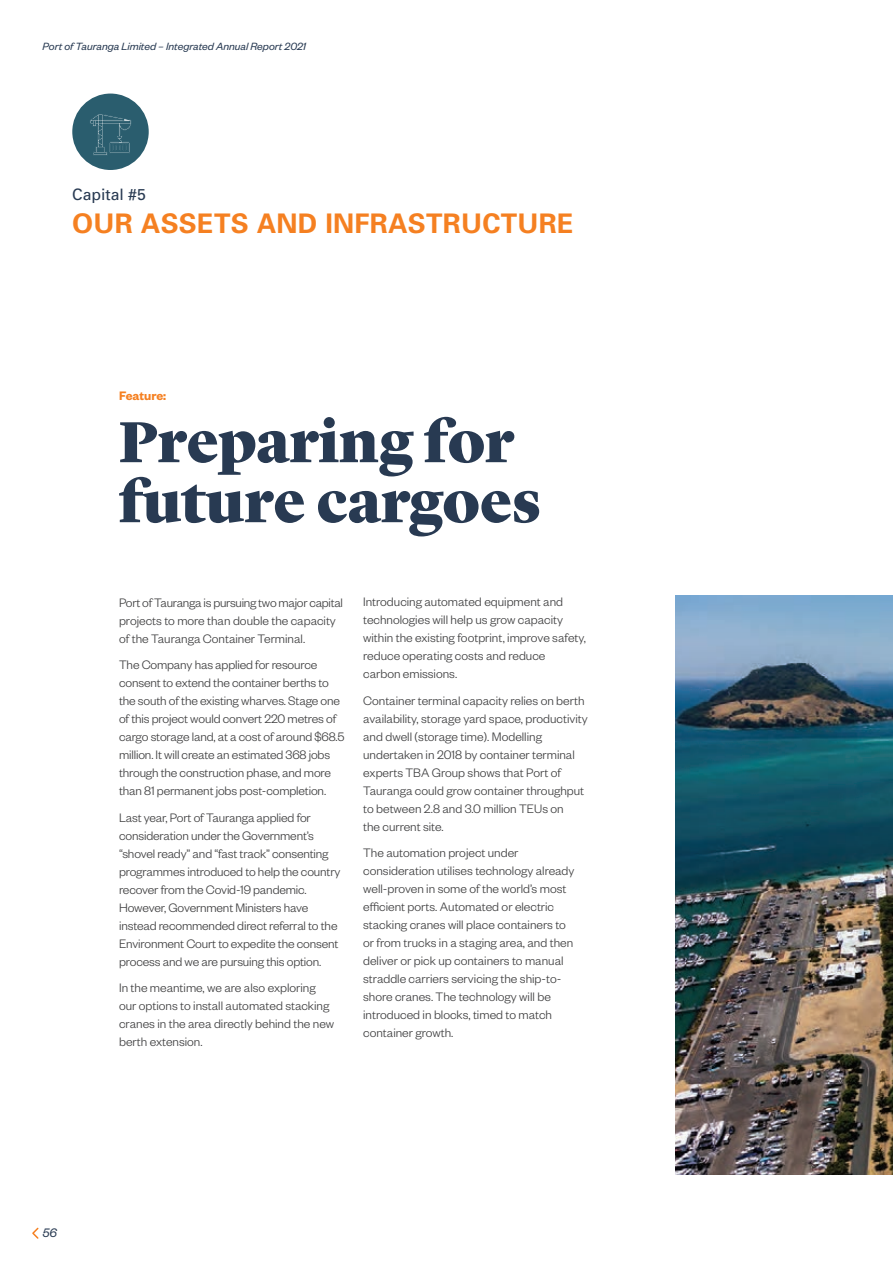
<style>
.page{position:relative;width:893px;height:1263px;background:#fff}
.page>*{position:absolute;margin:0;border:0;box-sizing:border-box;transform-origin:0 0}
.t1{font:900 60px/60px "Lyon Display";color:#283a52}
.t2{font:700 27px "Univers";letter-spacing:.01em;color:#f58021}
.t3{font:15.75px "Univers";color:#283a52}
.t4{font:300 13.5px/18px "Founders Grotesk";color:#3e3e3f}
.t5{font:600 13.5px "Founders Grotesk";color:#f58021}
.t6{font:italic 13.5px "Founders Grotesk";color:#283a52}
.t7{font:italic 11.55px "Founders Grotesk";color:#283a52}
</style>
<div class="page">
<img style="left:675px;top:596px;width:218px;height:578px">
<div style="left:72px;top:94px;width:77px;height:76px;background:#2a5d6e;border-radius:50%"></div>
<svg style="left:90px;top:114px;width:42px;height:41px"></svg>
<svg style="left:32px;top:1227px;width:7px;height:12px"></svg>
<p class="t7" style="left:43px;top:39px;width:265px">Port of Tauranga Limited – Integrated Annual Report 2021</p>
<p class="t3" style="left:72px;top:184px;width:75px">Capital #5</p>
<h2 class="t2" style="left:72px;top:206px;width:503px">OUR ASSETS AND INFRASTRUCTURE</h2>
<p class="t5" style="left:119px;top:387px;width:49px">Feature:</p>
<h1 class="t1" style="left:119px;top:407px;width:424px">Preparing for future cargoes</h1>
<p class="t4" style="left:119px;top:593px;width:225px">Port of Tauranga is pursuing two major capital projects to more than double the capacity of the Tauranga Container Terminal.</p>
<p class="t4" style="left:119px;top:655px;width:227px">The Company has applied for resource consent to extend the container berths to the south of the existing wharves. Stage one of this project would convert 220 metres of cargo storage land, at a cost of around $68.5 million. It will create an estimated 368 jobs through the construction phase, and more than 81 permanent jobs post-completion.</p>
<p class="t4" style="left:119px;top:807px;width:223px">Last year, Port of Tauranga applied for consideration under the Government’s “shovel ready” and “fast track” consenting programmes introduced to help the country recover from the Covid-19 pandemic.<br>However, Government Ministers have instead recommended direct referral to the Environment Court to expedite the consent process and we are pursuing this option.</p>
<p class="t4" style="left:119px;top:978px;width:217px">In the meantime, we are also exploring our options to install automated stacking cranes in the area directly behind the new berth extension.</p>
<p class="t4" style="left:363px;top:592px;width:224px">Introducing automated equipment and technologies will help us grow capacity within the existing footprint, improve safety, reduce operating costs and reduce carbon emissions.</p>
<p class="t4" style="left:363px;top:691px;width:226px">Container terminal capacity relies on berth availability, storage yard space, productivity and dwell (storage time). Modelling undertaken in 2018 by container terminal experts TBA Group shows that Port of Tauranga could grow container throughput to between 2.8 and 3.0 million TEUs on<br>the current site.</p>
<p class="t4" style="left:363px;top:843px;width:213px">The automation project under consideration utilises technology already well-proven in some of the world’s most efficient ports. Automated or electric stacking cranes will place containers to or from trucks in a staging area, and then deliver or pick up containers to manual straddle carriers servicing the ship-to&shy;shore cranes. The technology will be introduced in blocks, timed to match container growth.</p>
<p class="t6" style="left:43px;top:1225px;width:16px">56</p>
</div>
